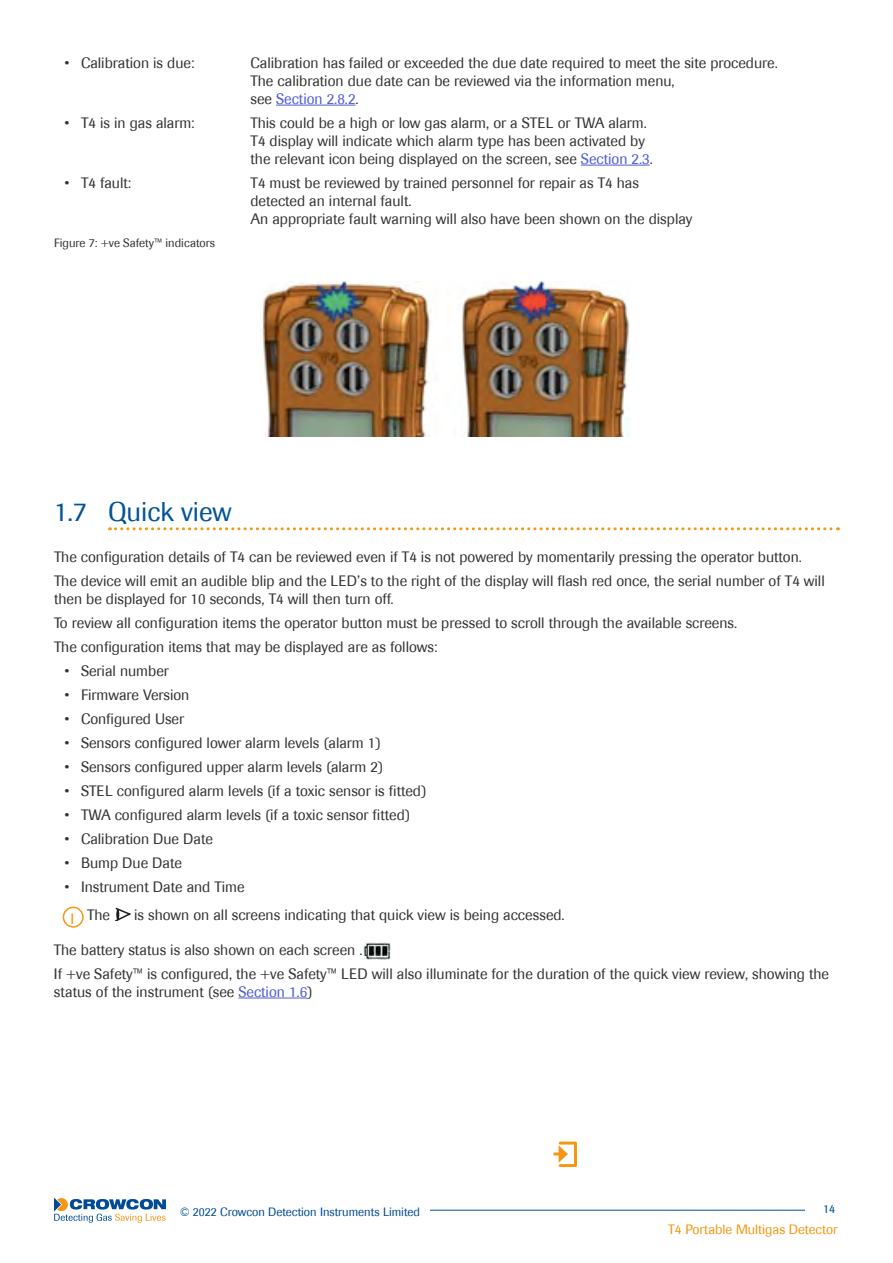
<style>
.page{position:relative;width:893px;height:1263px;background:#fff}
.page>*{position:absolute;margin:0;border:0;box-sizing:border-box;transform-origin:0 0}
.t1{font:27px "Imago";color:#00539a}
.t2{font:15px/18px "Imago";color:#333}
.t3{font:15px "Imago";color:#f49712}
.t4{font:13.5px "Imago";color:#f49712}
.t5{font:12px "Imago";color:#004b93}
.t6{font:12px "Imago";color:#333}
.s1{color:#4f5cd6}
</style>
<div class="page">
<svg style="left:54px;top:1197px;width:112px;height:26px"></svg>
<hr style="left:430px;top:1210px;width:375px;height:1px;background:#00539a">
<div style="left:559px;top:1141px;width:18px;height:26px;border:3px solid #f49712"></div>
<svg style="left:554px;top:1145px;width:14px;height:18px"></svg>
<hr style="left:276px;top:105px;width:79px;height:1px;background:#4f5cd6">
<hr style="left:581px;top:165px;width:69px;height:1px;background:#4f5cd6">
<svg style="left:110px;top:527px;width:728px;height:3px"></svg>
<hr style="left:238px;top:998px;width:69px;height:1px;background:#4f5cd6">
<svg style="left:115px;top:907px;width:16px;height:13px"></svg>
<img style="left:261px;top:281px;width:369px;height:156px">
<div style="left:63px;top:906px;width:21px;height:21px;border:2px solid #f49712;border-radius:50%"></div>
<img style="left:364px;top:943px;width:27px;height:16px">
<p class="t2" style="left:64px;top:54px;width:131px">• Calibration is due:</p>
<p class="t2" style="left:250px;top:54px;width:529px">Calibration has failed or exceeded the due date required to meet the site procedure.<br>The calibration due date can be reviewed via the information menu,<br>see <span class="s1">Section 2.8.2</span>.</p>
<p class="t2" style="left:65px;top:114px;width:132px">• T4 is in gas alarm:</p>
<p class="t2" style="left:251px;top:114px;width:404px">This could be a high or low gas alarm, or a STEL or TWA alarm.<br>T4 display will indicate which alarm type has been activated by the relevant icon being displayed on the screen, see <span class="s1">Section 2.3</span>.</p>
<p class="t2" style="left:65px;top:174px;width:68px">• T4 fault:</p>
<p class="t2" style="left:251px;top:174px;width:443px">T4 must be reviewed by trained personnel for repair as T4 has detected an internal fault.<br>An appropriate fault warning will also have been shown on the display</p>
<p class="t6" style="left:54px;top:236px;width:163px">Figure 7: +ve Safety™ indicators</p>
<h1 class="t1" style="left:54px;top:496px;width:179px">1.7 Quick view</h1>
<p class="t2" style="left:54px;top:545px;width:772px;line-height:24px">The configuration details of T4 can be reviewed even if T4 is not powered by momentarily pressing the operator button.<br>The device will emit an audible blip and the LED’s to the right of the display will flash red once, the serial number of T4 will</p>
<p class="t2" style="left:54px;top:587px;width:685px;line-height:24px">then be displayed for 10 seconds, T4 will then turn off.<br>To review all configuration items the operator button must be pressed to scroll through the available screens.<br>The configuration items that may be displayed are as follows:</p>
<p class="t2" style="left:64px;top:662px;width:106px">• Serial number</p>
<p class="t2" style="left:64px;top:686px;width:126px">• Firmware Version</p>
<p class="t2" style="left:64px;top:710px;width:121px">• Configured User</p>
<p class="t2" style="left:64px;top:734px;width:317px">• Sensors configured lower alarm levels (alarm 1)</p>
<p class="t2" style="left:64px;top:758px;width:320px">• Sensors configured upper alarm levels (alarm 2)</p>
<p class="t2" style="left:64px;top:782px;width:363px">• STEL configured alarm levels (if a toxic sensor is fitted)</p>
<p class="t2" style="left:64px;top:806px;width:347px">• TWA configured alarm levels (if a toxic sensor fitted)</p>
<p class="t2" style="left:64px;top:830px;width:150px">• Calibration Due Date</p>
<p class="t2" style="left:64px;top:854px;width:119px">• Bump Due Date</p>
<p class="t2" style="left:87px;top:872px;width:159px;line-height:28.5px;text-indent:-22px">• Instrument Date and Time<br>The</p>
<p class="t2" style="left:134px;top:906px;width:432px">is shown on all screens indicating that quick view is being accessed.</p>
<p class="t2" style="left:54px;top:938px;width:777px;line-height:24px">The battery status is also shown on each screen .<br>If +ve Safety™ is configured, the +ve Safety™ LED will also illuminate for the duration of the quick view review, showing the</p>
<p class="t2" style="left:54px;top:983px;width:260px">status of the instrument (see <span class="s1">Section 1.6</span>)</p>
<p class="t3" style="left:71px;top:910px;width:5px">I</p>
<p class="t5" style="left:180px;top:1205px;width:242px">© 2022 Crowcon Detection Instruments Limited</p>
<p class="t5" style="left:823px;top:1202px;width:13px">14</p>
<p class="t4" style="left:668px;top:1222px;width:171px">T4 Portable Multigas Detector</p>
</div>
